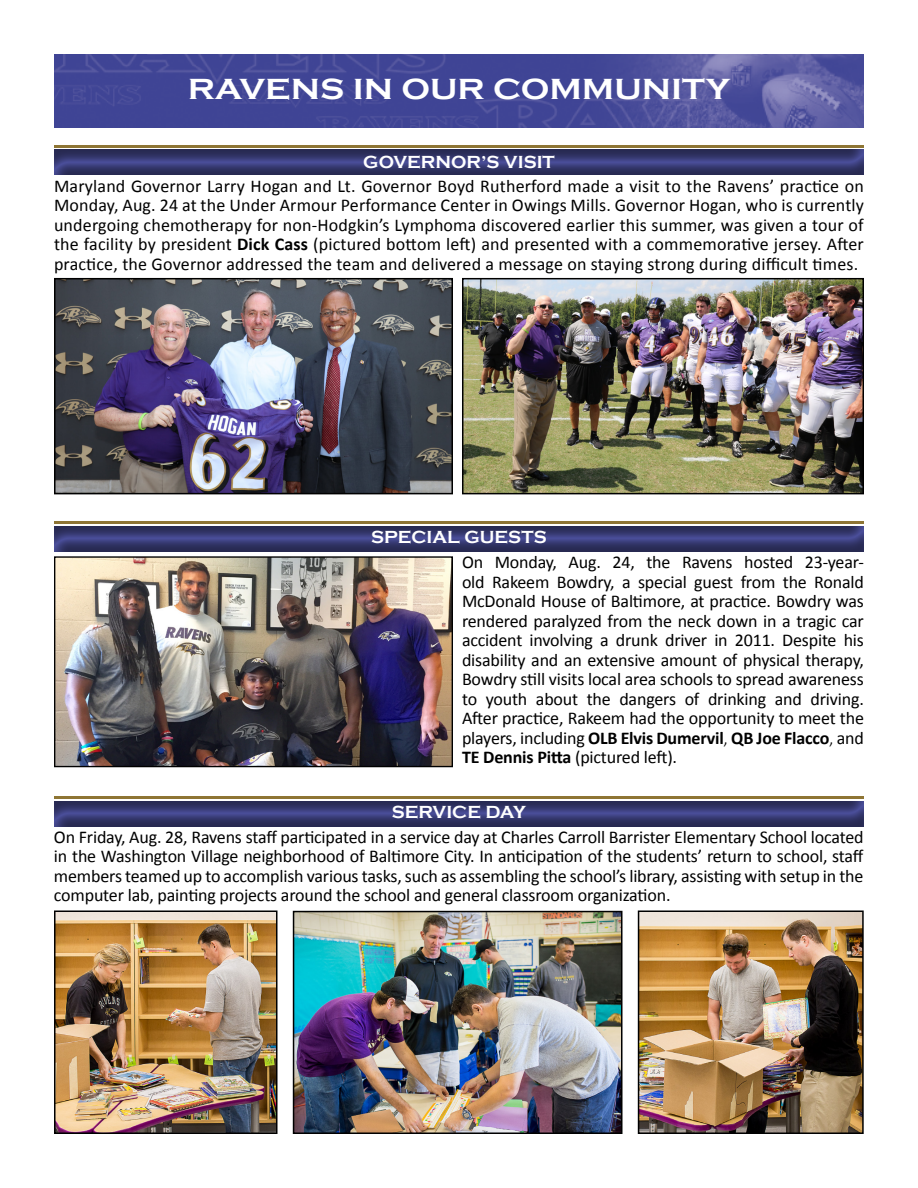
<style>
.page{position:relative;width:918px;height:1188px;background:#fff}
.page>*{position:absolute;margin:0;border:0;box-sizing:border-box;transform-origin:0 0}
.t1{font:700 30px "Copperplate Gothic";color:#fff;scale:1.12 1}
.t2{font:18px/19.5px "Calibri";letter-spacing:-.01em;color:#000;text-align:justify}
.t3{font:700 18px "Copperplate Gothic";color:#fff}
.s1{font-weight:700}
.s2{font-weight:300}
</style>
<div class="page">
<img style="left:54px;top:54px;width:810px;height:73px">
<img style="left:54px;top:277px;width:399px;height:218px">
<img style="left:462px;top:277px;width:402px;height:218px">
<div style="left:42px;top:140px;width:834px;height:36px;background:#000;opacity:.5"></div>
<hr style="left:54px;top:145px;width:810px;height:2px;background:#8e7534">
<div style="left:42px;top:517px;width:834px;height:36px;background:#000;opacity:.5"></div>
<hr style="left:54px;top:522px;width:810px;height:2px;background:#8e7534">
<img style="left:54px;top:556px;width:399px;height:212px">
<div style="left:42px;top:792px;width:834px;height:36px;background:#000;opacity:.5"></div>
<hr style="left:54px;top:796px;width:810px;height:3px;background:#8e7534">
<img style="left:292px;top:910px;width:331px;height:224px">
<img style="left:637px;top:910px;width:227px;height:224px">
<img style="left:54px;top:910px;width:224px;height:224px">
<h1 class="t1" style="left:188px;top:73px;width:486px">RAVENS IN OUR COMMUNITY</h1>
<p class="t3" style="left:363px;top:152px;width:193px">GOVERNOR’S VISIT</p>
<p class="t2" style="left:54px;top:176px;width:812px">Maryland Governor Larry Hogan and Lt. Governor Boyd Rutherford made a visit to the Ravens’ practice on Monday, Aug. 24 at the Under Armour Performance Center in Owings Mills. Governor Hogan, who is currently undergoing chemotherapy for non-Hodgkin’s Lymphoma discovered earlier this summer, was given a tour of the facility by president <span class="s1">Dick Cass</span> (pictured bottom left) and presented with a commemorative jersey. After practice, the Governor addressed the team and delivered a message on staying strong during difficult times.</p>
<p class="t3" style="left:371px;top:527px;width:177px">SPECIAL GUESTS</p>
<p class="t2" style="left:462px;top:553px;width:403px">On Monday, Aug. 24, the Ravens hosted 23-year&shy;old Rakeem Bowdry, a special guest from the Ronald McDonald House of Baltimore, at practice. Bowdry was rendered paralyzed from the neck down in a tragic car accident involving a drunk driver in 2011. Despite his disability and an extensive amount of physical therapy, Bowdry still visits local area schools to spread awareness to youth about the dangers of drinking and driving.<br>After practice, Rakeem had the opportunity to meet the players, including <span class="s1">OLB Elvis Dumervil</span><span class="s2">,</span> <span class="s1">QB Joe Flacco</span><span class="s2">,</span> and <span class="s1">TE Dennis Pitta</span> (pictured left).</p>
<p class="t3" style="left:392px;top:802px;width:136px">SERVICE DAY</p>
<p class="t2" style="left:54px;top:827px;width:811px">On Friday, Aug. 28, Ravens staff participated in a service day at Charles Carroll Barrister Elementary School located in the Washington Village neighborhood of Baltimore City. In anticipation of the students’ return to school, staff members teamed up to accomplish various tasks, such as assembling the school’s library, assisting with setup in the computer lab, painting projects around the school and general classroom organization.</p>
</div>
